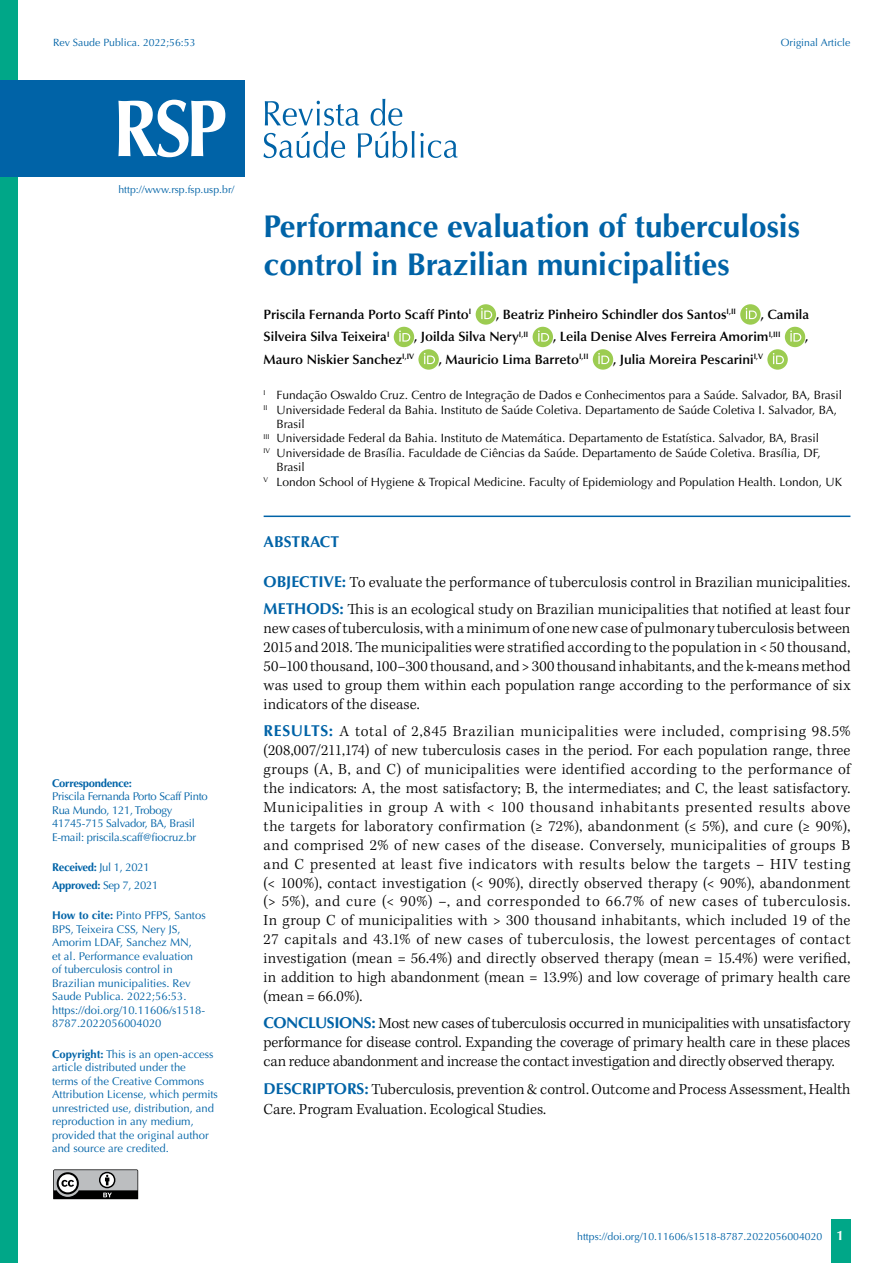
<style>
.page{position:relative;width:893px;height:1263px;background:#fff}
.page>*{position:absolute;margin:0;border:0;box-sizing:border-box;transform-origin:0 0}
.t1{font:700 31.5px/37.8px "Optima LT Std";color:#0063a7}
.t2{font:300 15.75px/18.9px "Kepler Std";color:#000;text-align:justify}
.t3{font:700 15.75px "Optima LT Std";color:#0063a7}
.t4{font:600 13.5px "Optima LT Std";color:#000}
.t5{font:12px "Optima LT Std";color:#000}
.t6{font:11.25px/13.5px "Optima LT Std";color:#0063a7}
.t7{font:11.25px/13.5px "Optima LT Std";letter-spacing:-.025em;color:#0063a7}
.t8{font:700 11.25px/17.7px "Optima LT Std";letter-spacing:-.025em;color:#0063a7}
.t9{font:10.5px "Optima LT Std";color:#0063a7}
.s1{font-weight:400}
.s2{font-weight:700}
.s3{font-family:"Optima LT Std";font-weight:700;color:#0063a7}
.s4{font-weight:700;font-size:13.5px;color:#fff}
</style>
<div class="page">
<div style="left:831px;top:1220px;width:20px;height:43px;background:#00a788"></div>
<svg style="left:53px;top:1169px;width:85px;height:30px;background:#7e7f80"></svg>
<div style="left:0;top:0;width:18px;height:1263px;background:#00a788"></div>
<hr style="left:264px;top:515px;width:586px;height:2px;background:#0063a7">
<div style="left:476px;top:304px;width:20px;height:21px;background:#9ccc51;border-radius:50%"></div>
<svg style="left:481px;top:308px;width:11px;height:11px"></svg>
<svg style="left:740px;top:304px;width:21px;height:21px"></svg>
<svg style="left:746px;top:308px;width:11px;height:11px"></svg>
<div style="left:394px;top:327px;width:20px;height:20px;background:#9ccc51;border-radius:50%"></div>
<svg style="left:399px;top:330px;width:11px;height:12px"></svg>
<div style="left:533px;top:327px;width:20px;height:20px;background:#9ccc51;border-radius:50%"></div>
<svg style="left:538px;top:330px;width:11px;height:12px"></svg>
<div style="left:785px;top:327px;width:20px;height:20px;background:#9ccc51;border-radius:50%"></div>
<svg style="left:790px;top:330px;width:11px;height:12px"></svg>
<svg style="left:418px;top:349px;width:21px;height:21px"></svg>
<svg style="left:424px;top:353px;width:11px;height:11px"></svg>
<div style="left:593px;top:349px;width:20px;height:21px;background:#9ccc51;border-radius:50%"></div>
<svg style="left:598px;top:353px;width:11px;height:11px"></svg>
<svg style="left:767px;top:349px;width:21px;height:21px"></svg>
<svg style="left:773px;top:353px;width:11px;height:11px"></svg>
<svg style="left:263px;top:99px;width:195px;height:59px"></svg>
<div style="left:0;top:80px;width:244px;height:96px;background:#0063a7"></div>
<svg style="left:118px;top:100px;width:107px;height:57px"></svg>
<p class="t9" style="left:53px;top:36px;width:144px">Rev Saude Publica. 2022;56:53</p>
<p class="t9" style="left:781px;top:36px;width:71px">Original Article</p>
<p class="t9" style="left:118px;top:183px;width:117px">http://www.rsp.fsp.usp.br/</p>
<p class="t8" style="left:52px;top:774px;width:81px">Correspondence:</p>
<p class="t7" style="left:52px;top:790px;width:157px">Priscila Fernanda Porto Scaff Pinto<br>Rua Mundo, 121, Trobogy<br>41745-715 Salvador, BA, Brasil<br>E-mail: priscila.scaff@fiocruz.br</p>
<p class="t8" style="left:52px;top:859px;width:108px">Received: <span class="s1">Jul 1, 2021<br></span>Approved: <span class="s1">Sep 7, 2021</span></p>
<p class="t6" style="left:52px;top:909px;width:155px"><span class="s2">How to cite:</span> Pinto PFPS, Santos<br>BPS, Teixeira CSS, Nery JS,<br>Amorim LDAF, Sanchez MN,<br>et al. Performance evaluation<br>of tuberculosis control in<br>Brazilian municipalities. Rev<br>Saude Publica. 2022;56:53. https://doi.org/10.11606/s1518-<br>8787.2022056004020</p>
<p class="t6" style="left:52px;top:1047px;width:167px"><span class="s2">Copyright:</span> This is an open-access article distributed under the<br>terms of the Creative Commons<br>Attribution License, which permits unrestricted use, distribution, and reproduction in any medium, provided that the original author and source are credited.</p>
<h1 class="t1" style="left:264px;top:208px;width:538px">Performance evaluation of tuberculosis control in Brazilian municipalities</h1>
<p class="t4" style="left:264px;top:306px;width:209px">Priscila Fernanda Porto Scaff Pinto<sup>I</sup></p>
<p class="t4" style="left:496px;top:306px;width:241px">, Beatriz Pinheiro Schindler dos Santos<sup>I,II</sup></p>
<p class="t4" style="left:761px;top:306px;width:50px">, Camila</p>
<p class="t4" style="left:264px;top:329px;width:127px">Silveira Silva Teixeira<sup>I</sup></p>
<p class="t4" style="left:414px;top:329px;width:116px">, Joilda Silva Nery<sup>I,II</sup></p>
<p class="t4" style="left:553px;top:329px;width:229px">, Leila Denise Alves Ferreira Amorim<sup>I,III</sup></p>
<p class="t4" style="left:805px;top:329px;width:5px">,</p>
<p class="t4" style="left:264px;top:351px;width:152px">Mauro Niskier Sanchez<sup>I,IV</sup></p>
<p class="t4" style="left:439px;top:351px;width:151px">, Mauricio Lima Barreto<sup>I,II</sup></p>
<p class="t4" style="left:613px;top:351px;width:151px">, Julia Moreira Pescarini<sup>I,V</sup></p>
<p class="t5" style="left:264px;top:388px;width:580px"><sup>I</sup> Fundação Oswaldo Cruz. Centro de Integração de Dados e Conhecimentos para a Saúde. Salvador, BA, Brasil</p>
<p class="t5" style="left:264px;top:403px;width:575px"><sup>II</sup> Universidade Federal da Bahia. Instituto de Saúde Coletiva. Departamento de Saúde Coletiva I. Salvador, BA,</p>
<p class="t5" style="left:276px;top:417px;width:30px">Brasil</p>
<p class="t5" style="left:264px;top:431px;width:557px"><sup>III</sup> Universidade Federal da Bahia. Instituto de Matemática. Departamento de Estatística. Salvador, BA, Brasil</p>
<p class="t5" style="left:264px;top:446px;width:559px"><sup>IV</sup> Universidade de Brasília. Faculdade de Ciências da Saúde. Departamento de Saúde Coletiva. Brasília, DF,</p>
<p class="t5" style="left:276px;top:460px;width:30px">Brasil</p>
<p class="t5" style="left:264px;top:475px;width:580px"><sup>V</sup> London School of Hygiene &amp; Tropical Medicine. Faculty of Epidemiology and Population Health. London, UK</p>
<p class="t3" style="left:264px;top:532px;width:77px">ABSTRACT</p>
<p class="t2" style="left:264px;top:569px;width:588px;line-height:27.5px"><span class="s3">OBJECTIVE:</span> To evaluate the performance of tuberculosis control in Brazilian municipalities.<br><span class="s3">METHODS:</span> This is an ecological study on Brazilian municipalities that notified at least four</p>
<p class="t2" style="left:264px;top:620px;width:588px">new cases of tuberculosis, with a minimum of one new case of pulmonary tuberculosis between 2015 and 2018. The municipalities were stratified according to the population in &lt; 50 thousand, 50–100 thousand, 100–300 thousand, and &gt; 300 thousand inhabitants, and the k-means method was used to group them within each population range according to the performance of six indicators of the disease.</p>
<p class="t2" style="left:264px;top:723px;width:588px"><span class="s3">RESULTS:</span> A total of 2,845 Brazilian municipalities were included, comprising 98.5% (208,007/211,174) of new tuberculosis cases in the period. For each population range, three groups (A, B, and C) of municipalities were identified according to the performance of the indicators: A, the most satisfactory; B, the intermediates; and C, the least satisfactory.<br>Municipalities in group A with &lt; 100 thousand inhabitants presented results above the targets for laboratory confirmation (≥ 72%), abandonment (≤ 5%), and cure (≥ 90%), and comprised 2% of new cases of the disease. Conversely, municipalities of groups B and C presented at least five indicators with results below the targets – HIV testing (&lt; 100%), contact investigation (&lt; 90%), directly observed therapy (&lt; 90%), abandonment (&gt; 5%), and cure (&lt; 90%) –, and corresponded to 66.7% of new cases of tuberculosis.<br>In group C of municipalities with &gt; 300 thousand inhabitants, which included 19 of the 27 capitals and 43.1% of new cases of tuberculosis, the lowest percentages of contact investigation (mean = 56.4%) and directly observed therapy (mean = 15.4%) were verified, in addition to high abandonment (mean = 13.9%) and low coverage of primary health care (mean = 66.0%).</p>
<p class="t2" style="left:264px;top:1015px;width:588px"><span class="s3">CONCLUSIONS:</span> Most new cases of tuberculosis occurred in municipalities with unsatisfactory performance for disease control. Expanding the coverage of primary health care in these places can reduce abandonment and increase the contact investigation and directly observed therapy.</p>
<p class="t2" style="left:264px;top:1080px;width:588px;line-height:19.8px"><span class="s3">DESCRIPTORS:</span> Tuberculosis, prevention &amp; control. Outcome and Process Assessment, Health<br>Care. Program Evaluation. Ecological Studies.</p>
<p class="t9" style="left:577px;top:1230px;width:268px">https://doi.org/10.11606/s1518-8787.2022056004020 <span class="s4">1</span></p>
</div>
